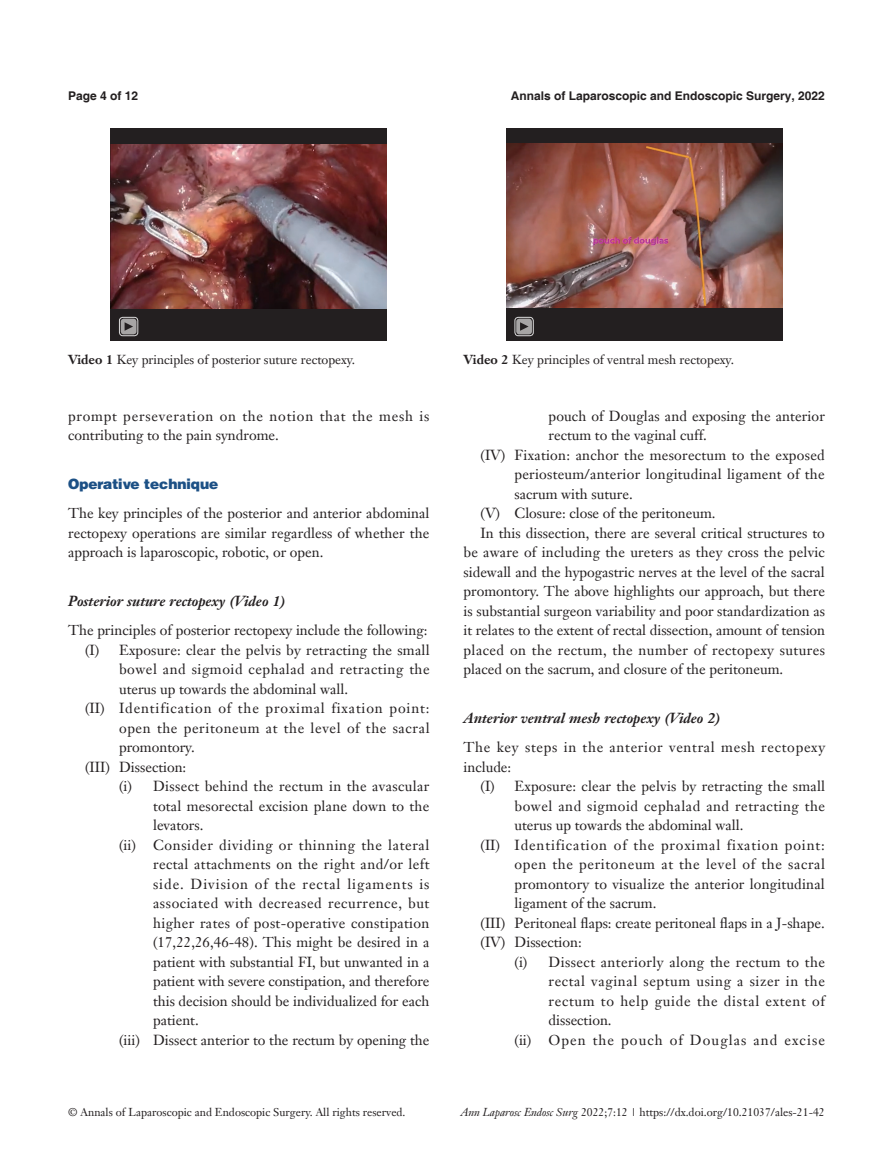
<style>
.page{position:relative;width:893px;height:1170px;background:#fff}
.page>*{position:absolute;margin:0;border:0;box-sizing:border-box;transform-origin:0 0}
.t1{font:14.25px/19.5px "Janson Text LT";letter-spacing:.015em;color:#231f20;text-align:justify}
.t2{font:14.25px/19.5px "Janson Text LT";letter-spacing:.05em;color:#231f20}
.t3{font:14.25px "Janson Text LT";letter-spacing:.045em;color:#231f20}
.t4{font:14.25px "Janson Text LT";letter-spacing:-.005em;color:#231f20}
.t5{font:14.25px "Janson Text LT";letter-spacing:.06em;color:#231f20}
.t6{font:14.25px "Janson Text LT";letter-spacing:.035em;color:#231f20}
.t7{font:italic 700 14.25px "Janson Text LT";color:#231f20}
.t8{font:14.25px "Janson Text LT";letter-spacing:.04em;color:#231f20}
.t9{font:14.25px "Janson Text LT";letter-spacing:.065em;color:#231f20}
.t10{font:14.25px "Janson Text LT";letter-spacing:.075em;color:#231f20}
.t11{font:900 14.25px "Helvetica";color:#1c5085}
.t12{font:12.75px "Janson Text LT";color:#231f20}
.t13{font:700 12px "Helvetica";color:#231f20}
.t14{font:11.25px "Janson Text LT";color:#231f20}
.s1{font-weight:700}
.s2{font-style:italic}
</style>
<div class="page">
<div style="left:111px;top:128px;width:276px;height:212px;background:#231f20"></div>
<img style="left:111px;top:145px;width:276px;height:164px">
<div style="left:119px;top:317px;width:19px;height:19px;border:1px solid #fff;border-radius:3px"></div>
<svg style="left:121px;top:318px;width:15px;height:16px"></svg>
<svg style="left:125px;top:322px;width:8px;height:9px"></svg>
<div style="left:506px;top:128px;width:276px;height:212px;background:#231f20"></div>
<img style="left:506px;top:143px;width:276px;height:164px">
<div style="left:514px;top:317px;width:20px;height:19px;border:1px solid #fff;border-radius:3px"></div>
<div style="left:516px;top:318px;width:16px;height:16px;background:#a7a5a5;border-radius:3px"></div>
<svg style="left:520px;top:322px;width:9px;height:9px"></svg>
<p class="t13" style="left:68px;top:88px;width:72px">Page 4 of 12</p>
<p class="t13" style="left:511px;top:88px;width:316px">Annals of Laparoscopic and Endoscopic Surgery, 2022</p>
<p class="t12" style="left:68px;top:351px;width:289px"><span class="s1">Video 1</span> Key principles of posterior suture rectopexy.</p>
<p class="t12" style="left:463px;top:351px;width:272px"><span class="s1">Video 2</span> Key principles of ventral mesh rectopexy.</p>
<p class="t2" style="left:68px;top:406px;width:363px">prompt perseveration on the notion that the mesh is contributing to the pain syndrome.</p>
<p class="t11" style="left:68px;top:474px;width:152px">Operative technique</p>
<p class="t1" style="left:68px;top:503px;width:363px">The key principles of the posterior and anterior abdominal rectopexy operations are similar regardless of whether the approach is laparoscopic, robotic, or open.</p>
<p class="t7" style="left:68px;top:591px;width:219px">Posterior suture rectopexy (Video 1)</p>
<p class="t1" style="left:68px;top:620px;width:361px">The principles of posterior rectopexy include the following:</p>
<p class="t1" style="left:85px;top:640px;width:346px">(I) Exposure: clear the pelvis by retracting the small</p>
<p class="t6" style="left:119px;top:660px;width:312px">bowel and sigmoid cephalad and retracting the</p>
<p class="t1" style="left:119px;top:679px;width:231px">uterus up towards the abdominal wall.</p>
<p class="t5" style="left:85px;top:699px;width:346px">(II) Identification of the proximal fixation point:</p>
<p class="t3" style="left:119px;top:718px;width:312px">open the peritoneum at the level of the sacral</p>
<p class="t1" style="left:119px;top:737px;width:77px">promontory.</p>
<p class="t1" style="left:85px;top:757px;width:103px">(III) Dissection:</p>
<p class="t1" style="left:119px;top:776px;width:312px">(i) Dissect behind the rectum in the avascular</p>
<p class="t1" style="left:153px;top:796px;width:278px">total mesorectal excision plane down to the</p>
<p class="t1" style="left:153px;top:815px;width:52px">levators.</p>
<p class="t3" style="left:119px;top:835px;width:312px">(ii) Consider dividing or thinning the lateral</p>
<p class="t1" style="left:153px;top:854px;width:278px">rectal attachments on the right and/or left</p>
<p class="t9" style="left:153px;top:874px;width:278px">side. Division of the rectal ligaments is</p>
<p class="t8" style="left:153px;top:894px;width:278px">associated with decreased recurrence, but</p>
<p class="t1" style="left:153px;top:912px;width:278px">higher rates of post-operative constipation</p>
<p class="t1" style="left:153px;top:932px;width:278px">(17,22,26,46-48). This might be desired in a</p>
<p class="t1" style="left:153px;top:951px;width:278px">patient with substantial FI, but unwanted in a</p>
<p class="t4" style="left:153px;top:972px;width:278px">patient with severe constipation, and therefore</p>
<p class="t1" style="left:153px;top:990px;width:278px">this decision should be individualized for each</p>
<p class="t1" style="left:153px;top:1010px;width:47px">patient.</p>
<p class="t1" style="left:119px;top:1029px;width:312px">(iii) Dissect anterior to the rectum by opening the</p>
<p class="t1" style="left:549px;top:405px;width:278px">pouch of Douglas and exposing the anterior</p>
<p class="t1" style="left:549px;top:425px;width:160px">rectum to the vaginal cuff.</p>
<p class="t1" style="left:480px;top:444px;width:346px">(IV) Fixation: anchor the mesorectum to the exposed</p>
<p class="t1" style="left:514px;top:464px;width:312px">periosteum/anterior longitudinal ligament of the</p>
<p class="t1" style="left:514px;top:483px;width:120px">sacrum with suture.</p>
<p class="t1" style="left:480px;top:503px;width:237px">(V) Closure: close of the peritoneum.</p>
<p class="t1" style="left:480px;top:522px;width:346px">In this dissection, there are several critical structures to</p>
<p class="t1" style="left:463px;top:542px;width:363px">be aware of including the ureters as they cross the pelvic</p>
<p class="t1" style="left:463px;top:561px;width:363px">sidewall and the hypogastric nerves at the level of the sacral</p>
<p class="t1" style="left:463px;top:581px;width:363px">promontory. The above highlights our approach, but there</p>
<p class="t1" style="left:463px;top:600px;width:363px">is substantial surgeon variability and poor standardization as</p>
<p class="t4" style="left:463px;top:621px;width:363px">it relates to the extent of rectal dissection, amount of tension</p>
<p class="t1" style="left:463px;top:639px;width:363px">placed on the rectum, the number of rectopexy sutures</p>
<p class="t1" style="left:463px;top:659px;width:321px">placed on the sacrum, and closure of the peritoneum.</p>
<p class="t7" style="left:463px;top:708px;width:258px">Anterior ventral mesh rectopexy (Video 2)</p>
<p class="t2" style="left:463px;top:737px;width:363px">The key steps in the anterior ventral mesh rectopexy include:</p>
<p class="t1" style="left:480px;top:776px;width:346px">(I) Exposure: clear the pelvis by retracting the small</p>
<p class="t6" style="left:514px;top:796px;width:312px">bowel and sigmoid cephalad and retracting the</p>
<p class="t1" style="left:514px;top:815px;width:231px">uterus up towards the abdominal wall.</p>
<p class="t5" style="left:480px;top:835px;width:346px">(II) Identification of the proximal fixation point:</p>
<p class="t3" style="left:514px;top:855px;width:312px">open the peritoneum at the level of the sacral</p>
<p class="t1" style="left:514px;top:873px;width:312px">promontory to visualize the anterior longitudinal</p>
<p class="t1" style="left:514px;top:893px;width:143px">ligament of the sacrum.</p>
<p class="t1" style="left:480px;top:912px;width:346px">(III) Peritoneal flaps: create peritoneal flaps in a J-shape.</p>
<p class="t1" style="left:480px;top:932px;width:103px">(IV) Dissection:</p>
<p class="t1" style="left:514px;top:951px;width:312px">(i) Dissect anteriorly along the rectum to the</p>
<p class="t3" style="left:549px;top:972px;width:278px">rectal vaginal septum using a sizer in the</p>
<p class="t2" style="left:549px;top:990px;width:278px">rectum to help guide the distal extent of</p>
<p class="t1" style="left:549px;top:1010px;width:65px">dissection.</p>
<p class="t10" style="left:514px;top:1030px;width:312px">(ii) Open the pouch of Douglas and excise</p>
<p class="t14" style="left:68px;top:1104px;width:339px">© Annals of Laparoscopic and Endoscopic Surgery. All rights reserved.</p>
<p class="t14" style="left:461px;top:1104px;width:366px"><span class="s2">Ann Laparosc Endosc Surg</span> 2022;7:12 | https://dx.doi.org/10.21037/ales-21-42</p>
</div>
